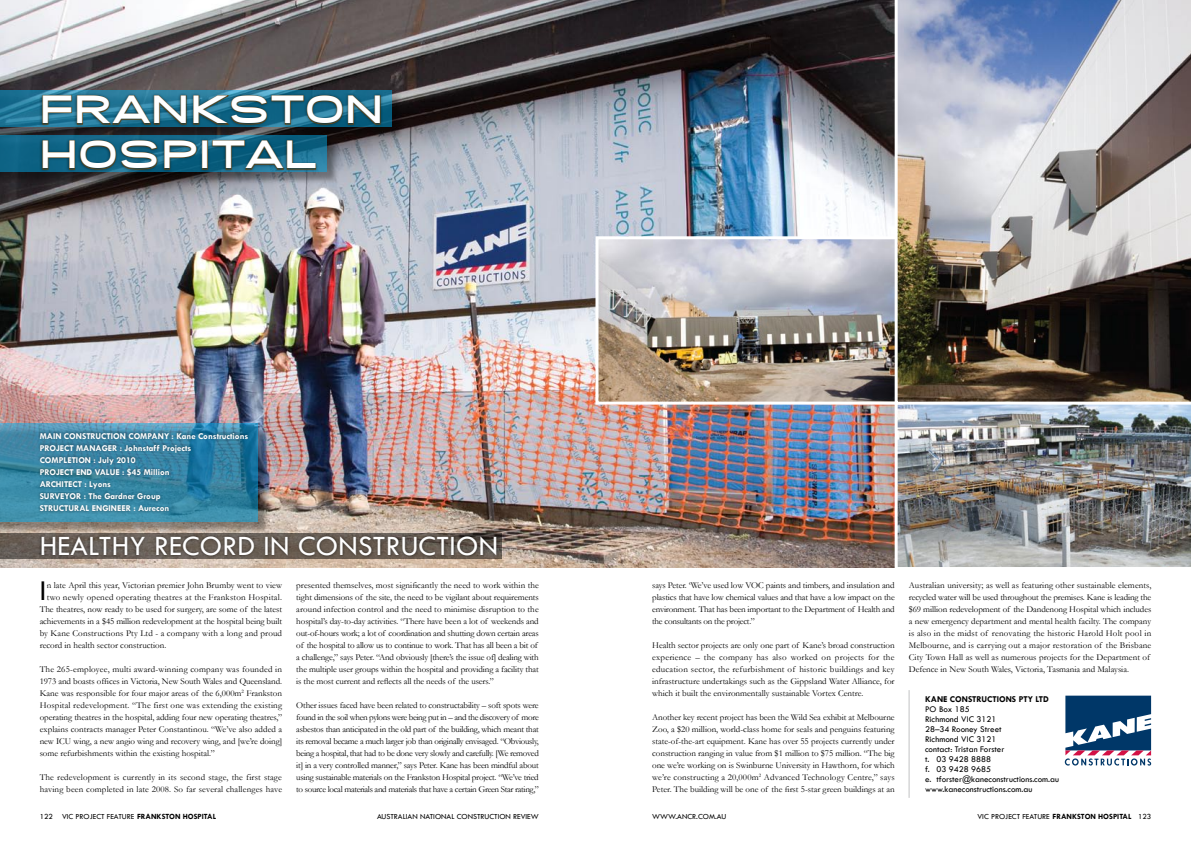
<style>
.page{position:relative;width:1191px;height:842px;background:#fff}
.page>*{position:absolute;margin:0;border:0;box-sizing:border-box;transform-origin:0 0}
.t1{font:800 40px/45px "SF Grandezza";letter-spacing:.07em;color:#fff}
.t2{font:29.8px "Tw Cen";color:#000}
.t3{font:29px "Tw Cen";letter-spacing:.01em;color:#fff}
.t4{font:9px/12px "Garamond";color:#000;text-align:justify}
.t5{font:700 9px/12px "Tw Cen";color:#fff}
.t6{font:9px/10px "Tw Cen";color:#000}
.t7{font:9px "Garamond";letter-spacing:.025em;color:#000}
.t8{font:700 9px "Tw Cen";color:#000}
.t9{font:8px "Tw Cen";color:#000}
.s1{font-weight:700}
</style>
<div class="page">
<img style="left:0;top:0;width:894px;height:567px">
<img style="left:894px;top:405px;width:297px;height:163px">
<svg style="left:0;top:91px;width:391px;height:36px;background:#23789a"></svg>
<div style="left:0;top:137px;width:343px;height:52px;background:#000;opacity:.38"></div>
<div style="left:0;top:136px;width:327px;height:36px;background:#0e6385"></div>
<div style="left:39px;top:92px;width:614px;height:110px;background:#000;opacity:.5"></div>
<svg style="left:42px;top:95px;width:145px;height:31px;background:#275c6b"></svg>
<svg style="left:193px;top:95px;width:188px;height:30px;background:#1e5463"></svg>
<svg style="left:42px;top:140px;width:116px;height:30px"></svg>
<svg style="left:164px;top:140px;width:33px;height:30px"></svg>
<div style="left:202px;top:140px;width:6px;height:30px;border:1px solid #5d4316"></div>
<svg style="left:212px;top:140px;width:104px;height:30px"></svg>
<div style="left:0;top:425px;width:275px;height:113px;background:#000;opacity:.38"></div>
<svg style="left:0;top:424px;width:258px;height:98px;background:#448fad"></svg>
<div style="left:37px;top:430px;width:321px;height:92px;background:#000;opacity:.5"></div>
<div style="left:0;top:533px;width:501px;height:25px;background:#655c55"></div>
<div style="left:38px;top:533px;width:504px;height:45px;background:#000;opacity:.5"></div>
<hr style="left:909px;top:690px;width:1px;height:108px;background:#c1c2c4">
<img style="left:599px;top:240px;width:295px;height:161px">
<div style="left:595px;top:236px;width:308px;height:169px;border:3px solid #fff"></div>
<img style="left:894px;top:0;width:297px;height:405px">
<svg style="left:1064px;top:696px;width:87px;height:70px"></svg>
<h1 class="t1" style="left:40px;top:87px;width:343px">FRANKSTON<br>HOSPITAL</h1>
<p class="t5" style="left:40px;top:430px;width:210px;text-indent:124px">y : Kane Constructions<br>PROJECT MANAGER : Johnstaff Projects<br>COMPLETION : July 2010<br>PROJECT END VALUE : $45 Million<br>Architect</p>
<p class="t5" style="left:40px;top:430px;width:13px">Main</p>
<p class="t5" style="left:64px;top:430px;width:12px">Constr</p>
<p class="t5" style="left:96px;top:430px;width:12px">uction</p>
<p class="t5" style="left:128px;top:430px;width:13px">Compan</p>
<p class="t5" style="left:40px;top:478px;width:122px;text-indent:45px">: Lyons<br>SURVEYOR : The Gardner Group structural</p>
<p class="t5" style="left:92px;top:502px;width:11px">Engineer</p>
<p class="t5" style="left:133px;top:502px;width:38px">: Aurecon</p>
<h3 class="t3" style="left:40px;top:528px;width:460px">HEALTHY RECORD IN CONSTRUCTION</h3>
<h2 class="t2" style="left:40px;top:573px;width:8px">I</h2>
<p class="t4" style="left:47px;top:579px;width:237px">n late April this year, Victorian premier John Brumby went to view</p>
<p class="t7" style="left:47px;top:591px;width:237px">two newly opened operating theatres at the Frankston Hospital.</p>
<p class="t4" style="left:40px;top:603px;width:244px">The theatres, now ready to be used for surgery, are some of the latest</p>
<p class="t4" style="left:40px;top:615px;width:244px">achievements in a $45 million redevelopment at the hospital being built</p>
<p class="t4" style="left:40px;top:627px;width:244px">by Kane Constructions Pty Ltd - a company with a long and proud</p>
<p class="t4" style="left:40px;top:639px;width:128px">record in health sector construction.</p>
<p class="t4" style="left:40px;top:663px;width:244px">The 265-employee, multi award-winning company was founded in 1973 and boasts offices in Victoria, New South Wales and Queensland.<br>Kane was responsible for four major areas of the 6,000m<sup>2</sup> Frankston Hospital redevelopment. “The first one was extending the existing operating theatres in the hospital, adding four new operating theatres,” explains contracts manager Peter Constantinou. “We’ve also added a new ICU wing, a new angio wing and recovery wing, and [we’re doing] some refurbishments within the existing hospital.”</p>
<p class="t4" style="left:40px;top:771px;width:244px">The redevelopment is currently in its second stage, the first stage having been completed in late 2008. So far several challenges have</p>
<p class="t4" style="left:296px;top:579px;width:244px;text-align:left">presented themselves, most significantly the need to work within the tight dimensions of the site, the need to be vigilant about requirements around infection control and the need to minimise disruption to the hospital’s day-to-day activities. “There have been a lot of weekends and out-of-hours work; a lot of coordination and shutting down certain areas of the hospital to allow us to continue to work. That has all been a bit of a challenge,” says Peter. “And obviously [there’s the issue of] dealing with the multiple user groups within the hospital and providing a facility that is the most current and reflects all the needs of the users.”</p>
<p class="t4" style="left:296px;top:699px;width:244px">Other issues faced have been related to constructability – soft spots were found in the soil when pylons were being put in – and the discovery of more asbestos than anticipated in the old part of the building, which meant that its removal became a much larger job than originally envisaged. “Obviously, being a hospital, that had to be done very slowly and carefully. [We removed it] in a very controlled manner,” says Peter. Kane has been mindful about using sustainable materials on the Frankston Hospital project. “We’ve tried to source local materials and materials that have a certain Green Star rating,”</p>
<p class="t4" style="left:652px;top:579px;width:244px">says Peter. ‘We’ve used low VOC paints and timbers, and insulation and plastics that have low chemical values and that have a low impact on the environment. That has been important to the Department of Health and the consultants on the project.”</p>
<p class="t4" style="left:652px;top:639px;width:244px">Health sector projects are only one part of Kane’s broad construction experience – the company has also worked on projects for the education sector, the refurbishment of historic buildings and key infrastructure undertakings such as the Gippsland Water Alliance, for which it built the environmentally sustainable Vortex Centre.</p>
<p class="t4" style="left:652px;top:711px;width:244px">Another key recent project has been the Wild Sea exhibit at Melbourne Zoo, a $20 million, world-class home for seals and penguins featuring state-of-the-art equipment. Kane has over 55 projects currently under construction ranging in value from $1 million to $75 million. “The big one we’re working on is Swinburne University in Hawthorn, for which we’re constructing a 20,000m<sup>2</sup> Advanced Technology Centre,” says Peter. The building will be one of the first 5-star green buildings at an</p>
<p class="t4" style="left:909px;top:579px;width:244px;text-align:left">Australian university; as well as featuring other sustainable elements, recycled water will be used throughout the premises. Kane is leading the $69 million redevelopment of the Dandenong Hospital which includes a new emergency department and mental health facilty. The company is also in the midst of renovating the historic Harold Holt pool in Melbourne, and is carrying out a major restoration of the Brisbane City Town Hall as well as numerous projects for the Department of Defence in New South Wales, Victoria, Tasmania and Malaysia.</p>
<p class="t8" style="left:925px;top:694px;width:13px">Kane</p>
<p class="t8" style="left:950px;top:694px;width:12px">Constr</p>
<p class="t8" style="left:981px;top:694px;width:12px">uctions</p>
<p class="t8" style="left:1018px;top:694px;width:25px">Pty Ltd </p>
<p class="t6" style="left:925px;top:704px;width:136px">PO Box 185<br>Richmond VIC 3121<br>28–34 Rooney Street<br>Richmond VIC 3121<br>contact: Tristan Forster<br>t. 03 9428 8888<br>f. 03 9428 9685<br>e. tforster@kaneconstructions.com.au www.kaneconstructions.com.au</p>
<p class="t9" style="left:40px;top:811px;width:178px">122 VIC PROJECT FEATURE <span class="s1">FRANKSTON HOSPITAL</span></p>
<p class="t9" style="left:377px;top:811px;width:163px">AUSTRALIAN NATIONAL CONSTRUCTION REVIEW</p>
<p class="t9" style="left:652px;top:811px;width:76px">WWW.ANCR.COM.AU</p>
<p class="t9" style="left:977px;top:811px;width:175px">VIC PROJECT FEATURE <span class="s1">FRANKSTON HOSPITAL</span> 123</p>
</div>
